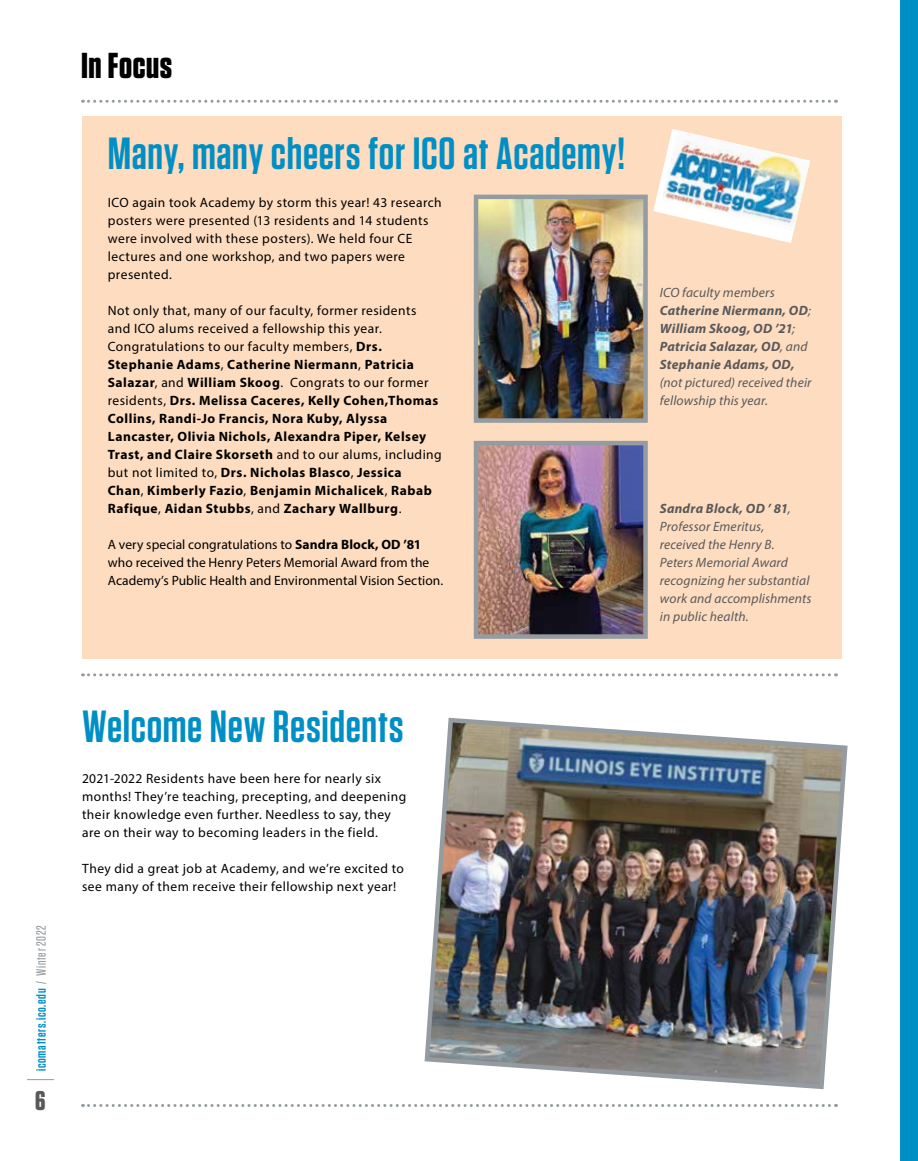
<style>
.page{position:relative;width:918px;height:1161px;background:#fff}
.page>*{position:absolute;margin:0;border:0;box-sizing:border-box;transform-origin:0 0}
.t1{font:600 45px "Tungsten";letter-spacing:.015em;color:#008fc5}
.t2{font:700 36px "Tungsten";letter-spacing:.015em;color:#000}
.t3{font:700 27px "Tungsten";color:#58595b}
.t4{font:700 13.5px/18px "Myriad Pro";letter-spacing:.04em;color:#000}
.t5{font:13.5px/18px "Myriad Pro";letter-spacing:.03em;color:#000}
.t6{font:italic 13.5px/18px "Myriad Pro";letter-spacing:.01em;color:#58595b}
.t7{font:13.5px/18px "Myriad Pro";letter-spacing:.005em;color:#000}
.t8{font:italic 700 13.5px/18px "Myriad Pro";letter-spacing:.02em;color:#58595b}
.t9{font:600 13.5px "Tungsten";letter-spacing:.05em;color:#008fc5}
.s1{font-weight:400}
.s2{font-weight:700}
.s3{font-weight:500;color:#949ca1}
</style>
<div class="page">
<div style="left:82px;top:116px;width:759px;height:542px;background:#fedcbf"></div>
<img style="left:479px;top:200px;width:164px;height:218px">
<div style="left:474px;top:195px;width:174px;height:228px;border:4px solid #949ca1"></div>
<svg style="left:82px;top:100px;width:747px;height:3px"></svg>
<div style="left:901px;top:0;width:17px;height:1161px;background:#008fc5"></div>
<svg style="left:82px;top:1104px;width:747px;height:3px"></svg>
<svg style="left:82px;top:673px;width:747px;height:3px"></svg>
<img style="left:424px;top:717px;width:424px;height:373px">
<svg style="left:653px;top:129px;width:141px;height:114px"></svg>
<img style="left:661px;top:130px;width:149px;height:101px">
<img style="left:479px;top:446px;width:164px;height:188px">
<div style="left:474px;top:441px;width:174px;height:198px;border:4px solid #949ca1"></div>
<svg style="left:27px;top:1079px;width:27px;height:1px"></svg>
<h2 class="t2" style="left:81px;top:47px;width:93px">In Focus</h2>
<h1 class="t1" style="left:108px;top:130px;width:519px">Many, many cheers for ICO at Academy!</h1>
<p class="t5" style="left:108px;top:193px;width:335px">ICO again took Academy by storm this year! 43 research posters were presented (13 residents and 14 students were involved with these posters). We held four CE lectures and one workshop, and two papers were presented.</p>
<p class="t4" style="left:108px;top:301px;width:335px"><span class="s1">Not only that, many of our faculty, former residents and ICO alums received a fellowship this year.<br>Congratulations to our faculty members,</span> Drs.<br>Stephanie Adams<span class="s1">,</span> Catherine Niermann<span class="s1">,</span> Patricia Salazar<span class="s1">, and</span> William Skoog<span class="s1">. Congrats to our former residents,</span> Drs. Melissa Caceres, Kelly Cohen,Thomas Collins, Randi-Jo Francis, Nora Kuby, Alyssa Lancaster, Olivia Nichols, Alexandra Piper, Kelsey Trast, and Claire Skorseth <span class="s1">and to our alums, including but not limited to,</span> Drs. Nicholas Blasco<span class="s1">,</span> Jessica<br>Chan<span class="s1">,</span> Kimberly Fazio<span class="s1">,</span> Benjamin Michalicek<span class="s1">,</span> Rabab Rafique<span class="s1">,</span> Aidan Stubbs<span class="s1">, and</span> Zachary Wallburg<span class="s1">.</span></p>
<p class="t7" style="left:108px;top:535px;width:337px">A very special congratulations to <span class="s2">Sandra Block, OD ’81 </span>who received the Henry Peters Memorial Award from the<br>Academy’s Public Health and Environmental Vision Section.</p>
<p class="t9" style="left:34px;top:1071px;width:147px;rotate:-90deg">icomatters.ico.edu <span class="s3">/ Winter 2022</span></p>
<h3 class="t3" style="left:35px;top:1086px;width:12px">6</h3>
<h1 class="t1" style="left:82px;top:702px;width:323px">Welcome New Residents</h1>
<p class="t5" style="left:82px;top:769px;width:326px">2021-2022 Residents have been here for nearly six months! They’re teaching, precepting, and deepening their knowledge even further. Needless to say, they are on their way to becoming leaders in the field.</p>
<p class="t5" style="left:82px;top:859px;width:323px">They did a great job at Academy, and we’re excited to see many of them receive their fellowship next year!</p>
<p class="t8" style="left:660px;top:283px;width:153px"><span class="s1">ICO faculty members<br></span>Catherine Niermann, OD<span class="s1">;<br></span>William Skoog, OD ’21<span class="s1">;<br></span>Patricia Salazar, OD<span class="s1">, and<br></span>Stephanie Adams, OD,</p>
<p class="t6" style="left:660px;top:373px;width:153px">(not pictured) received their fellowship this year.</p>
<p class="t6" style="left:660px;top:499px;width:153px"><span class="s2">Sandra Block, OD ’ 81</span>,<br>Professor Emeritus, received the Henry B.<br>Peters Memorial Award recognizing her substantial work and accomplishments in public health.</p>
</div>
